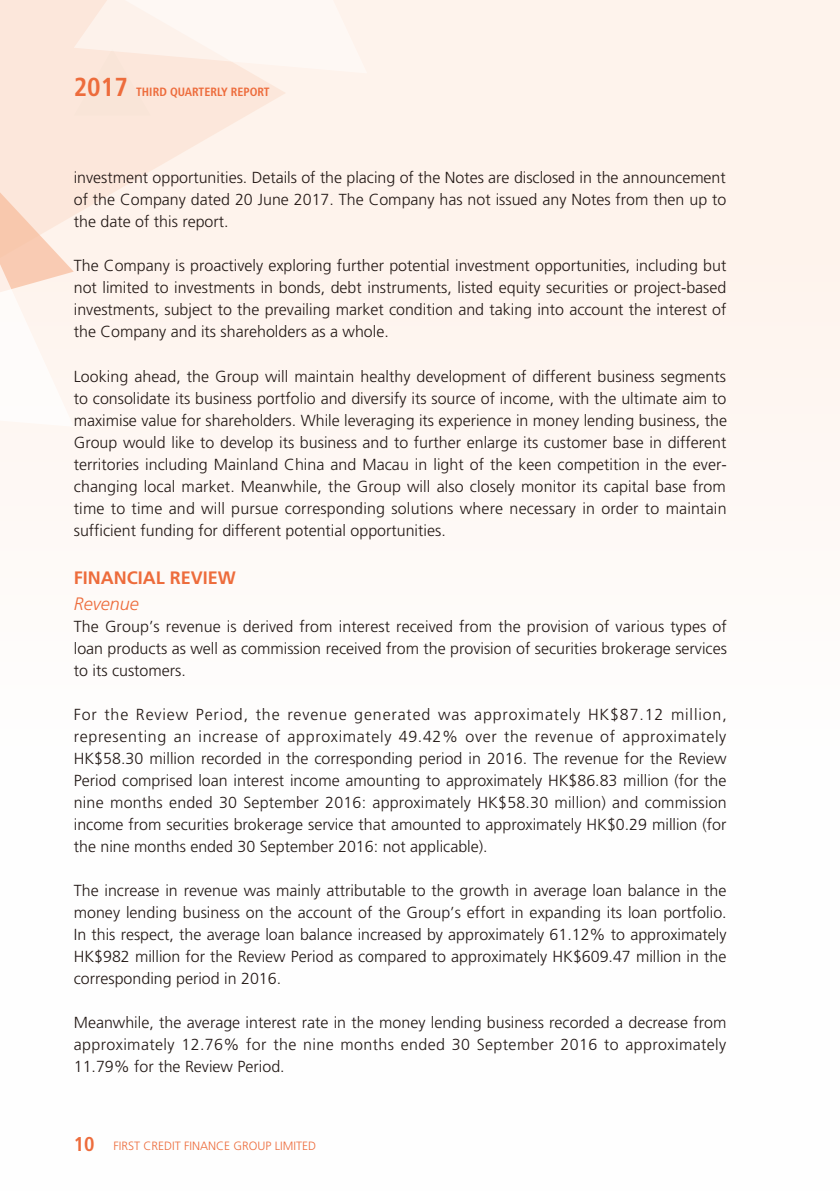
<style>
.page{position:relative;width:840px;height:1191px;background:#fff}
.page>*{position:absolute;margin:0;border:0;box-sizing:border-box;transform-origin:0 0}
.t1{font:700 18px "Frutiger LT Std";color:#ed6c3c}
.t2{font:italic 300 18px "Frutiger LT Std";color:#ed6c3c}
.t3{font:300 16px/22px "Frutiger LT Std";color:#231916;text-align:justify}
.t4{font:300 12px "Frutiger LT Std";color:#ed6c3c}
.t5{font:700 condensed 12px "Frutiger LT Std";color:#ed6c3c}
.s1{font-size:26px}
.s2{font-weight:700;font-stretch:condensed;font-size:20px}
</style>
<div class="page">
<hr style="left:839px;top:0;width:1px;height:1191px;background:#fef3ec">
<div style="left:0;top:0;width:839px;height:1191px;background:linear-gradient(to right,#fefcfa,#fef9f5)"></div>
<svg style="left:0;top:0;width:286px;height:261px;background:#fcece3"></svg>
<svg style="left:74px;top:0;width:293px;height:116px"></svg>
<svg style="left:0;top:192px;width:74px;height:235px"></svg>
<p class="t5" style="left:74px;top:85px;width:197px"><span class="s1">2017</span> THIRD QUARTERLY REPORT</p>
<p class="t3" style="left:74px;top:167px;width:653px">investment opportunities. Details of the placing of the Notes are disclosed in the announcement of the Company dated 20 June 2017. The Company has not issued any Notes from then up to the date of this report.</p>
<p class="t3" style="left:74px;top:255px;width:654px">The Company is proactively exploring further potential investment opportunities, including but not limited to investments in bonds, debt instruments, listed equity securities or project-based investments, subject to the prevailing market condition and taking into account the interest of the Company and its shareholders as a whole.</p>
<p class="t3" style="left:74px;top:365px;width:654px">Looking ahead, the Group will maintain healthy development of different business segments to consolidate its business portfolio and diversify its source of income, with the ultimate aim to maximise value for shareholders. While leveraging its experience in money lending business, the Group would like to develop its business and to further enlarge its customer base in different territories including Mainland China and Macau in light of the keen competition in the ever&shy;changing local market. Meanwhile, the Group will also closely monitor its capital base from time to time and will pursue corresponding solutions where necessary in order to maintain sufficient funding for different potential opportunities.</p>
<p class="t1" style="left:74px;top:567px;width:164px">FINANCIAL REVIEW</p>
<p class="t2" style="left:74px;top:593px;width:67px">Revenue</p>
<p class="t3" style="left:74px;top:615px;width:654px">The Group’s revenue is derived from interest received from the provision of various types of loan products as well as commission received from the provision of securities brokerage services to its customers.</p>
<p class="t3" style="left:74px;top:703px;width:654px">For the Review Period, the revenue generated was approximately HK$87.12 million, representing an increase of approximately 49.42% over the revenue of approximately HK$58.30 million recorded in the corresponding period in 2016. The revenue for the Review Period comprised loan interest income amounting to approximately HK$86.83 million (for the nine months ended 30 September 2016: approximately HK$58.30 million) and commission income from securities brokerage service that amounted to approximately HK$0.29 million (for the nine months ended 30 September 2016: not applicable).</p>
<p class="t3" style="left:74px;top:879px;width:654px">The increase in revenue was mainly attributable to the growth in average loan balance in the money lending business on the account of the Group’s effort in expanding its loan portfolio.<br>In this respect, the average loan balance increased by approximately 61.12% to approximately HK$982 million for the Review Period as compared to approximately HK$609.47 million in the corresponding period in 2016.</p>
<p class="t3" style="left:74px;top:1011px;width:653px">Meanwhile, the average interest rate in the money lending business recorded a decrease from approximately 12.76% for the nine months ended 30 September 2016 to approximately 11.79% for the Review Period.</p>
<p class="t4" style="left:74px;top:1139px;width:244px"><span class="s2">10</span> FIRST CREDIT FINANCE GROUP LIMITED</p>
</div>
